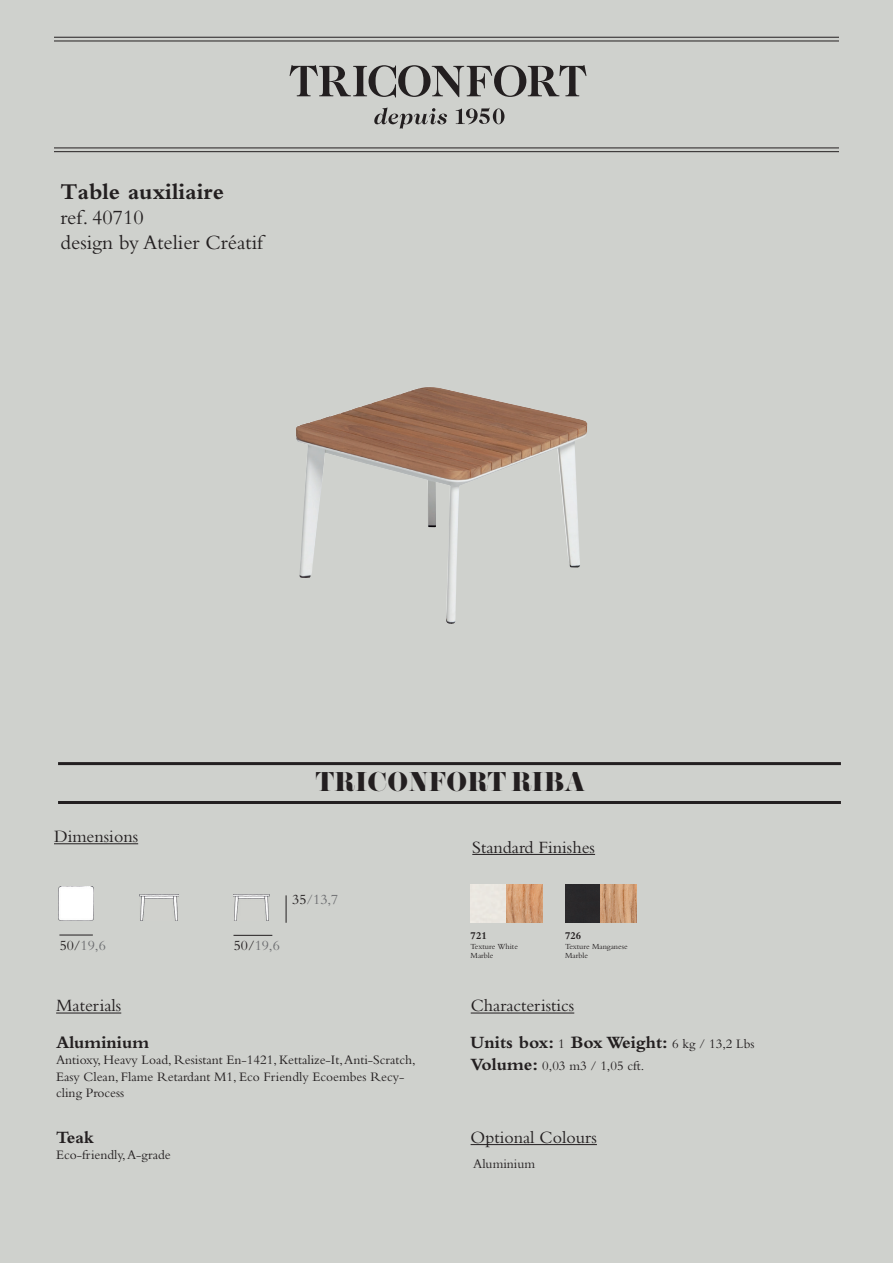
<style>
.page{position:relative;width:893px;height:1263px;background:#cfd1cd}
.page>*{position:absolute;margin:0;border:0;box-sizing:border-box;transform-origin:0 0}
.t1{font:24.15px "Pistilli";color:#231f20}
.t2{font:700 23.55px "Bembo";color:#231f20}
.t3{font:21.15px/25.3px "Bembo";color:#231f20}
.t4{font:700 18px/37px "Bembo";color:#231f20}
.t5{font:18px "Bembo";color:#231f20}
.t6{font:14.55px "Bembo";color:#6c6d70}
.t7{font:13.5px/16.2px "Bembo";color:#231f20}
.t8{font:700 10.8px "Bembo";color:#231f20}
.t9{font:8.1px/9.8px "Bembo";color:#231f20}
.s1{color:#231f20}
.s2{font-weight:400}
.s3{font-weight:400;font-size:13.5px}
.s4{font-weight:700;font-size:18px}
</style>
<div class="page">
<svg style="left:290px;top:65px;width:296px;height:33px"></svg>
<svg style="left:374px;top:107px;width:73px;height:22px"></svg>
<svg style="left:456px;top:108px;width:48px;height:16px"></svg>
<hr style="left:54px;top:843px;width:84px;height:1px;background:#231f20">
<hr style="left:471px;top:1012px;width:103px;height:1px;background:#231f20">
<hr style="left:56px;top:1012px;width:65px;height:1px;background:#231f20">
<hr style="left:471px;top:1144px;width:126px;height:1px;background:#231f20">
<hr style="left:472px;top:854px;width:123px;height:1px;background:#231f20">
<img style="left:296px;top:387px;width:292px;height:237px">
<hr style="left:58px;top:762px;width:783px;height:3px;background:#231f20">
<hr style="left:58px;top:801px;width:783px;height:3px;background:#231f20">
<hr style="left:54px;top:37px;width:785px;height:1px;background:#231f20">
<hr style="left:54px;top:41px;width:785px;height:1px;background:#231f20">
<hr style="left:54px;top:148px;width:785px;height:1px;background:#231f20">
<hr style="left:54px;top:151px;width:785px;height:1px;background:#231f20">
<img style="left:59px;top:886px;width:35px;height:35px">
<img style="left:140px;top:895px;width:38px;height:25px">
<img style="left:234px;top:895px;width:35px;height:25px">
<hr style="left:59px;top:935px;width:34px;height:1px;background:#231f20">
<svg style="left:286px;top:895px;width:1px;height:28px"></svg>
<hr style="left:233px;top:935px;width:39px;height:1px;background:#231f20">
<img style="left:471px;top:885px;width:71px;height:37px">
<img style="left:565px;top:885px;width:72px;height:37px">
<h2 class="t2" style="left:61px;top:178px;width:165px">Table auxiliaire</h2>
<h3 class="t3" style="left:61px;top:204px;width:204px">ref. 40710<br>design by Atelier Créatif</h3>
<h3 class="t5" style="left:54px;top:826px;width:86px">Dimensions</h3>
<p class="t6" style="left:60px;top:936px;width:48px"><span class="s1">50/</span>19,6</p>
<h1 class="t1" style="left:315px;top:766px;width:272px">TRICONFORT RIBA</h1>
<p class="t6" style="left:292px;top:890px;width:48px"><span class="s1">35</span>/13,7</p>
<p class="t6" style="left:234px;top:937px;width:48px"><span class="s1">50/</span>19,6</p>
<h3 class="t5" style="left:472px;top:836px;width:124px">Standard Finishes</h3>
<p class="t8" style="left:471px;top:929px;width:18px">721</p>
<p class="t9" style="left:471px;top:941px;width:49px">Texture White<br>Marble</p>
<p class="t8" style="left:565px;top:929px;width:18px">726</p>
<p class="t9" style="left:565px;top:941px;width:64px">Texture Manganese<br>Marble</p>
<h3 class="t5" style="left:56px;top:995px;width:67px">Materials</h3>
<h3 class="t4" style="left:56px;top:1024px;width:95px">Aluminium</h3>
<p class="t7" style="left:56px;top:1052px;width:361px">Antioxy, Heavy Load, Resistant En-1421, Kettalize-It, Anti-Scratch,<br>Easy Clean, Flame Retardant M1, Eco Friendly Ecoembes Recy&shy;cling Process</p>
<h3 class="t4" style="left:56px;top:1118px;width:39px">Teak</h3>
<p class="t7" style="left:56px;top:1146px;width:116px">Eco-friendly, A-grade</p>
<h3 class="t4" style="left:471px;top:987px;width:285px"><span class="s2">Characteristics<br></span>Units box: <span class="s3">1</span> Box Weight: <span class="s3">6 kg / 13,2 Lbs</span></h3>
<p class="t7" style="left:471px;top:1057px;width:175px"><span class="s4">Volume:</span> 0,03 m3 / 1,05 cft.</p>
<h3 class="t5" style="left:471px;top:1127px;width:128px">Optional Colours</h3>
<p class="t7" style="left:473px;top:1155px;width:63px">Aluminium</p>
</div>
